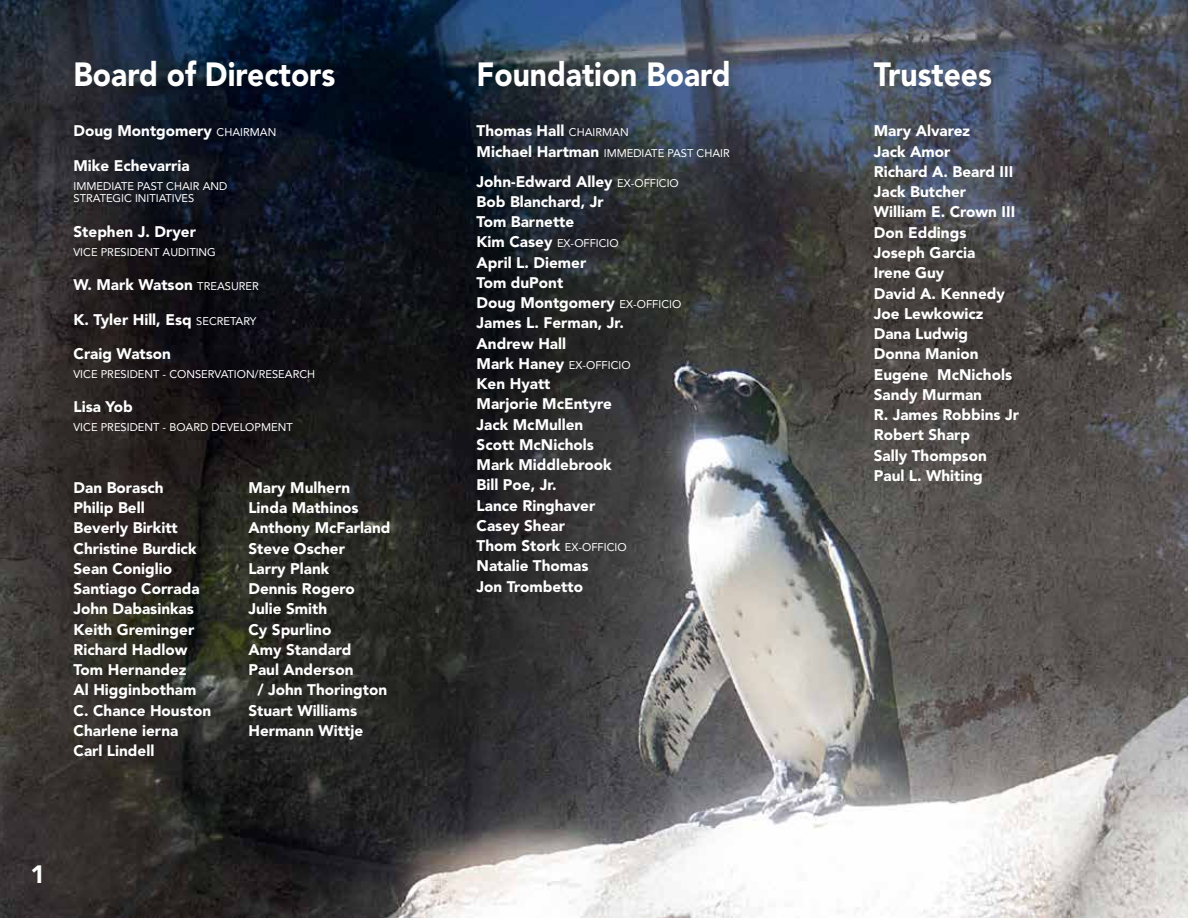
<style>
.page{position:relative;width:1188px;height:918px;background:#fff}
.page>*{position:absolute;margin:0;border:0;box-sizing:border-box;transform-origin:0 0}
.t1{font:900 33.3px "Avenir";color:#fff;scale:.9 1}
.t2{font:900 24.9px "Avenir";color:#fff}
.t3{font:900 15.3px/20.2px "Avenir";color:#fff}
.t4{font:11.1px/12.8px "Avenir";color:#fff}
.s1{font-weight:400;font-size:11.1px}
.s2{font-weight:900;font-size:15.3px}
</style>
<div class="page">
<img style="left:0;top:0;width:1188px;height:918px">
<h1 class="t1" style="left:74px;top:54px;width:292px">Board of Directors</h1>
<h1 class="t1" style="left:477px;top:54px;width:284px">Foundation Board</h1>
<h1 class="t1" style="left:874px;top:54px;width:133px">Trustees</h1>
<p class="t3" style="left:74px;top:121px;width:204px">Doug Montgomery <span class="s1">CHAIRMAN</span></p>
<p class="t3" style="left:74px;top:155px;width:118px">Mike Echevarria</p>
<p class="t4" style="left:74px;top:180px;width:155px">IMMEDIATE PAST CHAIR AND<br>STRATEGIC INITIATIVES</p>
<p class="t3" style="left:74px;top:221px;width:124px">Stephen J. Dryer</p>
<p class="t4" style="left:74px;top:246px;width:144px">VICE PRESIDENT AUDITING</p>
<p class="t3" style="left:74px;top:275px;width:187px">W. Mark Watson <span class="s1">TREASURER</span></p>
<p class="t3" style="left:74px;top:309px;width:184px">K. Tyler Hill, Esq <span class="s1">SECRETARY</span></p>
<p class="t3" style="left:74px;top:344px;width:99px">Craig Watson</p>
<p class="t4" style="left:74px;top:368px;width:243px">VICE PRESIDENT - CONSERVATION/RESEARCH</p>
<p class="t3" style="left:74px;top:397px;width:61px">Lisa Yob</p>
<p class="t4" style="left:74px;top:421px;width:221px">VICE PRESIDENT - BOARD DEVELOPMENT</p>
<p class="t3" style="left:74px;top:477px;width:139px">Dan Borasch<br>Philip Bell<br>Beverly Birkitt<br>Christine Burdick<br>Sean Coniglio<br>Santiago Corrada<br>John Dabasinkas<br>Keith Greminger<br>Richard Hadlow<br>Tom Hernandez<br>Al Higginbotham<br>C. Chance Houston<br>Charlene ierna<br>Carl Lindell</p>
<p class="t3" style="left:248px;top:477px;width:103px">Mary Mulhern</p>
<p class="t3" style="left:248px;top:497px;width:112px">Linda Mathinos</p>
<p class="t3" style="left:248px;top:518px;width:144px">Anthony McFarland</p>
<p class="t3" style="left:248px;top:538px;width:98px">Steve Oscher</p>
<p class="t3" style="left:248px;top:558px;width:83px">Larry Plank</p>
<p class="t3" style="left:248px;top:578px;width:108px">Dennis Rogero</p>
<p class="t3" style="left:248px;top:599px;width:80px">Julie Smith</p>
<p class="t3" style="left:248px;top:619px;width:85px">Cy Spurlino</p>
<p class="t3" style="left:248px;top:639px;width:105px">Amy Standard</p>
<p class="t3" style="left:248px;top:659px;width:107px">Paul Anderson</p>
<p class="t3" style="left:257px;top:680px;width:131px">/ John Thorington</p>
<p class="t3" style="left:248px;top:700px;width:110px">Stuart Williams</p>
<p class="t3" style="left:248px;top:720px;width:116px">Hermann Wittje</p>
<p class="t3" style="left:477px;top:121px;width:154px">Thomas Hall <span class="s1">CHAIRMAN</span></p>
<p class="t4" style="left:477px;top:147px;width:255px"><span class="s2">Michael Hartman</span> IMMEDIATE PAST CHAIR</p>
<p class="t3" style="left:477px;top:171px;width:204px">John-Edward Alley <span class="s1">EX-OFFICIO<br></span>Bob Blanchard, Jr<br>Tom Barnette</p>
<p class="t4" style="left:477px;top:237px;width:144px"><span class="s2">Kim Casey</span> EX-OFFICIO</p>
<p class="t3" style="left:477px;top:252px;width:206px">April L. Diemer<br>Tom duPont<br>Doug Montgomery <span class="s1">EX-OFFICIO<br></span>James L. Ferman, Jr.<br>Andrew Hall</p>
<p class="t4" style="left:477px;top:359px;width:156px"><span class="s2">Mark Haney</span> EX-OFFICIO</p>
<p class="t3" style="left:477px;top:374px;width:137px">Ken Hyatt<br>Marjorie McEntyre<br>Jack McMullen<br>Scott McNichols<br>Mark Middlebrook<br>Bill Poe, Jr.<br>Lance Ringhaver<br>Casey Shear</p>
<p class="t4" style="left:477px;top:541px;width:152px"><span class="s2">Thom Stork</span> EX-OFFICIO</p>
<p class="t3" style="left:477px;top:556px;width:113px">Natalie Thomas<br>Jon Trombetto</p>
<p class="t3" style="left:874px;top:121px;width:147px">Mary Alvarez<br>Jack Amor<br>Richard A. Beard III<br>Jack Butcher<br>William E. Crown III<br>Don Eddings<br>Joseph Garcia<br>Irene Guy<br>David A. Kennedy<br>Joe Lewkowicz<br>Dana Ludwig<br>Donna Manion<br>Eugene McNichols<br>Sandy Murman<br>R. James Robbins Jr<br>Robert Sharp<br>Sally Thompson<br>Paul L. Whiting</p>
<h2 class="t2" style="left:30px;top:859px;width:16px">1</h2>
</div>
